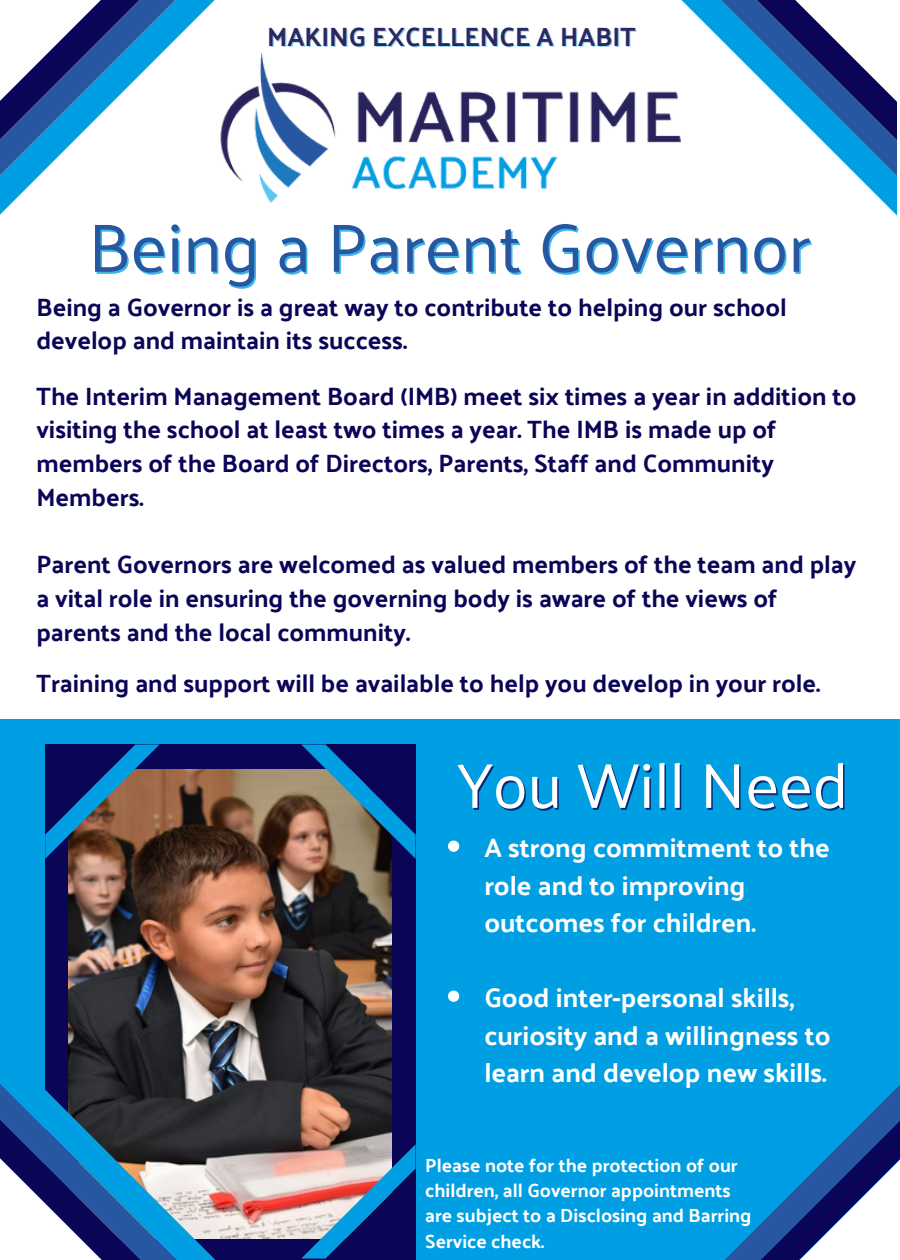
<style>
.page{position:relative;width:900px;height:1260px;background:#fff}
.page>*{position:absolute;margin:0;border:0;box-sizing:border-box;transform-origin:0 0}
.t1{font:68.75px "Palanquin";color:#2757a1}
.t2{font:63.75px "Palanquin";color:#fff}
.t3{font:700 27px/37.5px "Palanquin";color:#fff}
.t4{font:700 26.5px "Palanquin";color:#2c275f}
.t5{font:700 25px/33.8px "Palanquin";color:#0a0557}
.t6{font:700 19px/25.2px "Palanquin";color:#fff}
</style>
<div class="page">
<svg style="left:0;top:0;width:205px;height:207px"></svg>
<div style="left:0;top:720px;width:900px;height:540px;background:#009fe3"></div>
<img style="left:220px;top:53px;width:431px;height:150px">
<svg style="left:651px;top:1px;width:246px;height:215px"></svg>
<svg style="left:690px;top:1px;width:207px;height:205px"></svg>
<div style="left:45px;top:744px;width:371px;height:516px;background:#0a0557"></div>
<img style="left:69px;top:770px;width:322px;height:469px">
<svg style="left:45px;top:744px;width:115px;height:115px"></svg>
<svg style="left:301px;top:744px;width:115px;height:115px"></svg>
<svg style="left:301px;top:1144px;width:115px;height:115px"></svg>
<img style="left:68px;top:1015px;width:179px;height:245px">
<svg style="left:0;top:1055px;width:208px;height:205px;background:#4c6f91"></svg>
<svg style="left:448px;top:841px;width:11px;height:11px"></svg>
<svg style="left:448px;top:991px;width:11px;height:11px"></svg>
<svg style="left:725px;top:1085px;width:175px;height:175px"></svg>
<p class="t4" style="left:267px;top:21px;width:370px">MAKING EXCELLENCE A HABIT</p>
<h1 class="t1" style="left:88px;top:208px;width:724px">Being a Parent Governor</h1>
<p class="t5" style="left:36px;top:290px;width:752px">Being a Governor is a great way to contribute to helping our school develop and maintain its success.</p>
<p class="t5" style="left:36px;top:379px;width:822px">The Interim Management Board (IMB) meet six times a year in addition to visiting the school at least two times a year. The IMB is made up of members of the Board of Directors, Parents, Staff and Community Members.</p>
<p class="t5" style="left:36px;top:548px;width:821px">Parent Governors are welcomed as valued members of the team and play a vital role in ensuring the governing body is aware of the views of parents and the local community.</p>
<p class="t5" style="left:36px;top:667px;width:785px">Training and support will be available to help you develop in your role.</p>
<h2 class="t2" style="left:457px;top:749px;width:392px">You Will Need</h2>
<p class="t3" style="left:484px;top:829px;width:347px">A strong commitment to the role and to improving outcomes for children.</p>
<p class="t3" style="left:484px;top:979px;width:348px">Good inter-personal skills, curiosity and a willingness to learn and develop new skills.</p>
<p class="t6" style="left:425px;top:1152px;width:328px">Please note for the protection of our children, all Governor appointments are subject to a Disclosing and Barring<br>Service check.</p>
</div>
